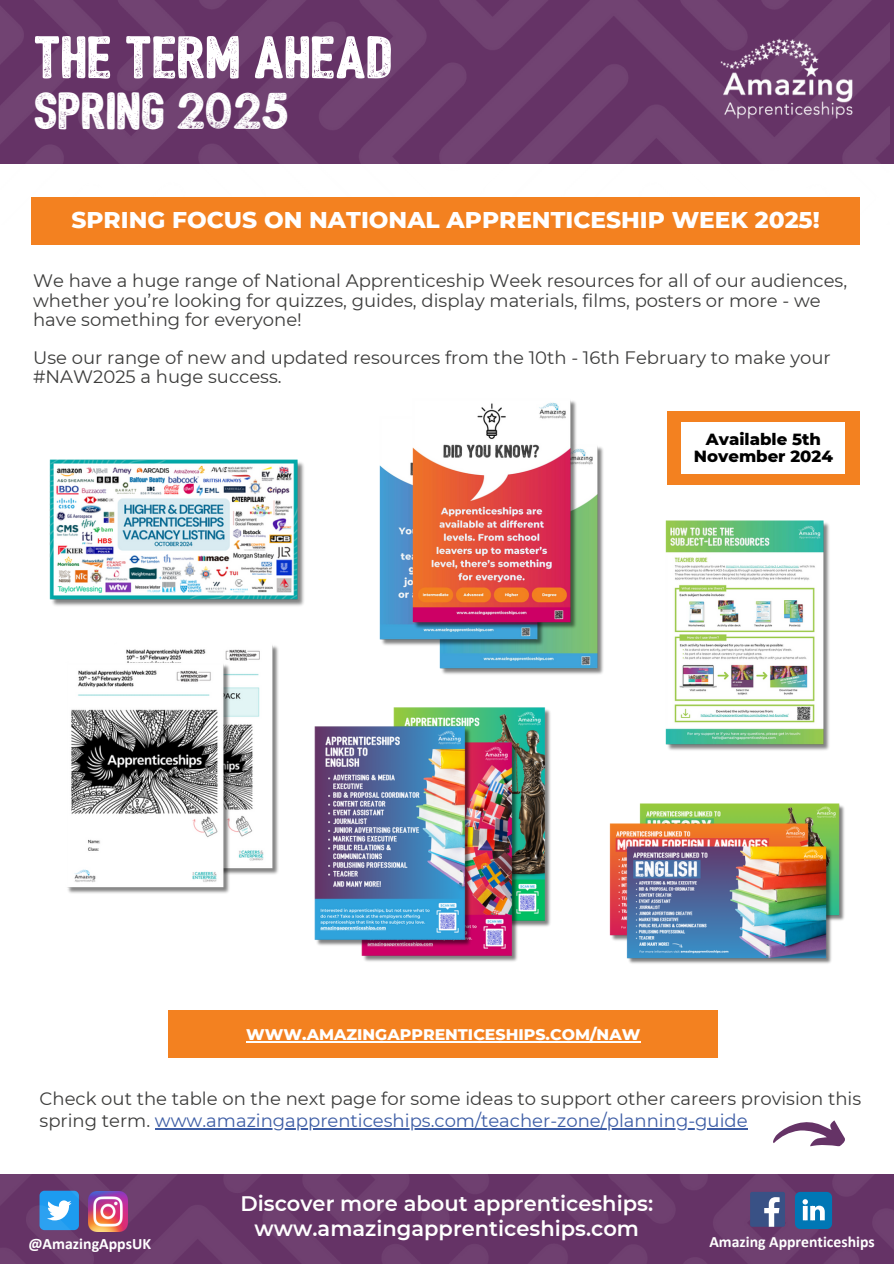
<style>
.page{position:relative;width:894px;height:1264px;background:#fff}
.page>*{position:absolute;margin:0;border:0;box-sizing:border-box;transform-origin:0 0}
.t1{font:57.15px "Bushcraft textured";color:#fff}
.t2{font:49.65px "Bushcraft textured";color:#fff}
.t3{font:800 23.25px "Montserrat";color:#fff}
.t4{font:600 21px/24.8px "Montserrat";color:#fff;text-align:center}
.t5{font:18px/19.2px "Montserrat";color:#3c3c3b}
.t6{font:800 16.5px/16.8px "Montserrat";color:#000;text-align:center}
.t7{font:700 15.9px "Calibri";color:#fff}
.t8{font:800 15.75px "Montserrat";color:#fff}
.t9{font:700 15.75px "Calibri";color:#fff}
.s1{color:#3d5da5}
</style>
<div class="page">
<img style="left:0;top:0;width:889px;height:225px">
<img style="left:709px;top:20px;width:154px;height:116px">
<img style="left:0;top:1174px;width:893px;height:89px">
<div style="left:750px;top:1191px;width:34px;height:35px;background:#395185;border-radius:2px"></div>
<svg style="left:764px;top:1197px;width:15px;height:29px"></svg>
<img style="left:88px;top:1191px;width:39px;height:40px">
<svg style="left:794px;top:1191px;width:37px;height:37px"></svg>
<div style="left:667px;top:411px;width:192px;height:74px;background:#f38120"></div>
<div style="left:681px;top:422px;width:164px;height:51px;background:#fff"></div>
<div style="left:169px;top:1010px;width:548px;height:48px;background:#f38120"></div>
<hr style="left:246px;top:1041px;width:60px;height:1px;background:#fff">
<hr style="left:306px;top:1041px;width:334px;height:1px;background:#fff">
<div style="left:31px;top:197px;width:828px;height:47px;background:#f38120"></div>
<img style="left:49px;top:459px;width:255px;height:147px">
<img style="left:665px;top:520px;width:164px;height:231px">
<img style="left:126px;top:645px;width:153px;height:230px">
<img style="left:67px;top:661px;width:165px;height:233px">
<img style="left:439px;top:446px;width:164px;height:229px">
<img style="left:379px;top:462px;width:166px;height:187px">
<img style="left:412px;top:400px;width:166px;height:232px">
<img style="left:393px;top:707px;width:158px;height:220px">
<img style="left:361px;top:740px;width:158px;height:222px">
<img style="left:314px;top:724px;width:158px;height:225px">
<svg style="left:773px;top:1120px;width:72px;height:26px"></svg>
<img style="left:639px;top:803px;width:206px;height:118px">
<img style="left:609px;top:823px;width:209px;height:118px">
<img style="left:623px;top:846px;width:213px;height:118px">
<hr style="left:155px;top:1128px;width:51px;height:1px;background:#3d5da5">
<hr style="left:206px;top:1128px;width:541px;height:1px;background:#3d5da5">
<h5 class="t1" style="left:35px;top:35px;width:360px">THE TERM AHEAD</h5>
<h5 class="t2" style="left:35px;top:92px;width:256px">SPRING 2025</h5>
<p class="t3" style="left:71px;top:205px;width:749px">SPRING FOCUS ON NATIONAL APPRENTICESHIP WEEK 2025!</p>
<p class="t5" style="left:33px;top:271px;width:815px">We have a huge range of National Apprenticeship Week resources for all of our audiences, whether you’re looking for quizzes, guides, display materials, films, posters or more - we have something for everyone!</p>
<p class="t5" style="left:33px;top:348px;width:798px">Use our range of new and updated resources from the 10th - 16th February to make your #NAW2025 a huge success.</p>
<p class="t6" style="left:693px;top:430px;width:141px">Available 5th<br>November 2024</p>
<h1 class="t8" style="left:246px;top:1024px;width:395px">WWW.AMAZINGAPPRENTICESHIPS.COM/NAW</h1>
<p class="t5" style="left:40px;top:1086px;width:823px;line-height:22.5px">Check out the table on the next page for some ideas to support other careers provision this spring term. <span class="s1">www.amazingapprenticeships.com/teacher-zone/planning-guide</span></p>
<p class="t4" style="left:240px;top:1191px;width:414px">Discover more about apprenticeships: www.amazingapprenticeships.com</p>
<h5 class="t7" style="left:28px;top:1236px;width:124px">@AmazingAppsUK</h5>
<h2 class="t9" style="left:709px;top:1235px;width:167px">Amazing Apprenticeships</h2>
</div>
